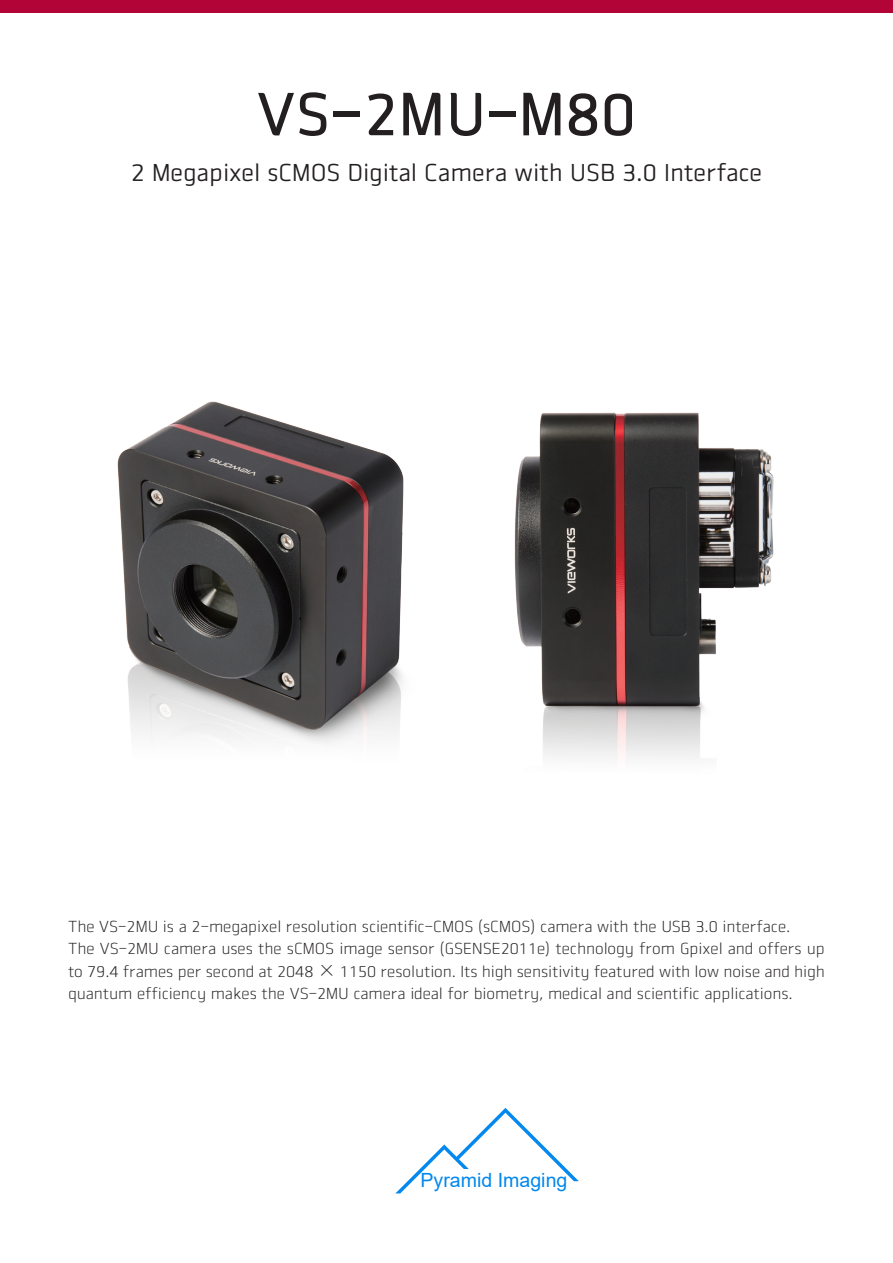
<style>
.page{position:relative;width:893px;height:1263px;background:#fff}
.page>*{position:absolute;margin:0;border:0;box-sizing:border-box;transform-origin:0 0}
.Main_Title{font:60px "Vieworks B";color:#231f20}
.Title_Description{font:24px "Vieworks M";color:#231f20}
.t1{font:19.5px "Arial";color:#0288ee}
.Product_Description{font:15.75px/22.5px "Vieworks L";color:#231f20;text-align:justify}
.s1{font-size:18px}
</style>
<div class="page">
<div style="left:0;top:0;width:893px;height:13px;background:#b30437"></div>
<hr style="left:0;top:1157px;width:1px;height:106px;background:#b30437">
<img style="left:117px;top:401px;width:287px;height:343px">
<img style="left:514px;top:412px;width:260px;height:347px">
<svg style="left:396px;top:1108px;width:183px;height:85px"></svg>
<p class="Main_Title" style="left:257px;top:79px;width:381px">VS-2MU-M80</p>
<p class="Title_Description" style="left:131px;top:159px;width:633px">2 Megapixel sCMOS Digital Camera with USB 3.0 Interface</p>
<p class="Product_Description" style="left:68px;top:915px;width:724px">The VS-2MU is a 2-megapixel resolution scientific-CMOS (sCMOS) camera with the USB 3.0 interface.</p>
<p class="Product_Description" style="left:68px;top:937px;width:758px">The VS-2MU camera uses the sCMOS image sensor (GSENSE2011e) technology from Gpixel and offers up to 79.4 frames per second at 2048 <span class="s1">×</span> 1150 resolution. Its high sensitivity featured with low noise and high quantum efficiency makes the VS-2MU camera ideal for biometry, medical and scientific applications.</p>
<p class="t1" style="left:421px;top:1170px;width:148px">Pyramid Imaging</p>
</div>
